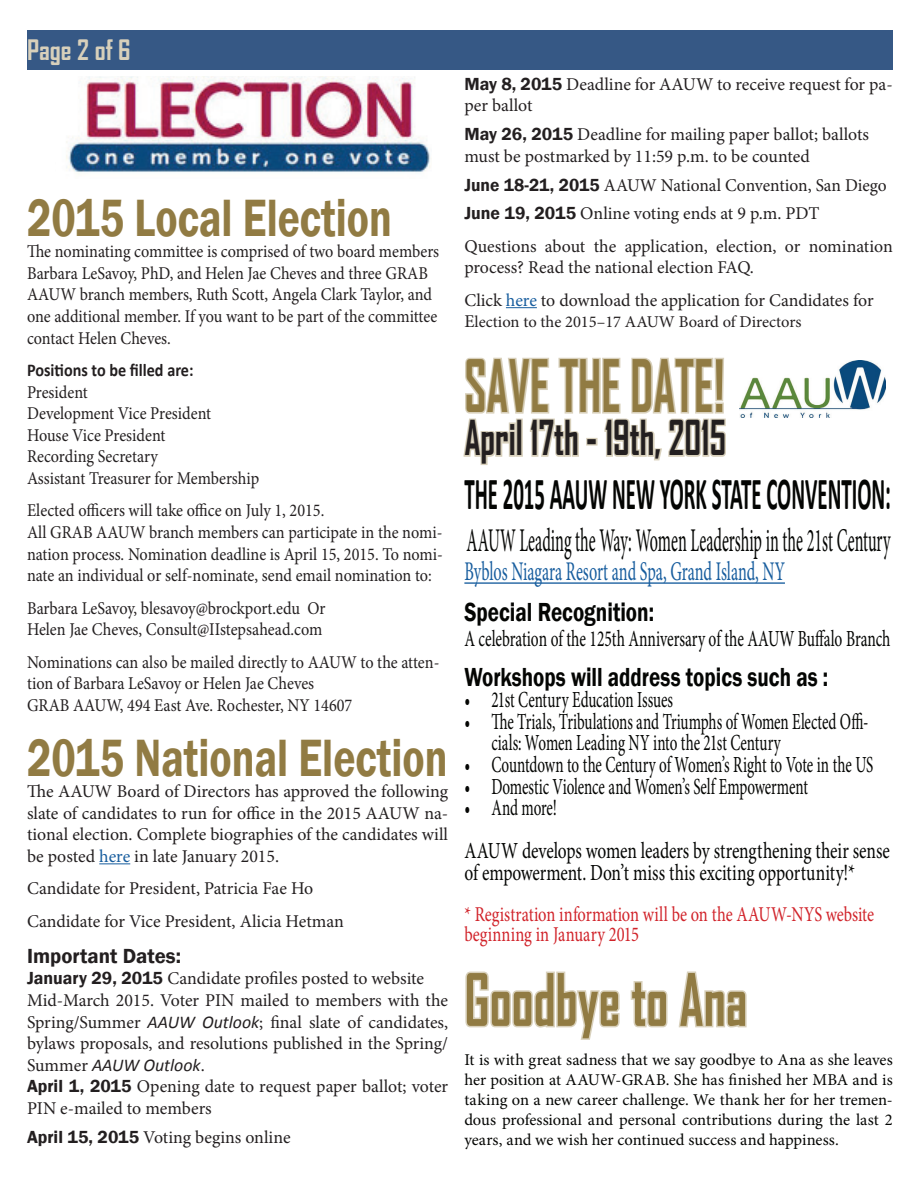
<style>
.page{position:relative;width:918px;height:1188px;background:#fff}
.page>*{position:absolute;margin:0;border:0;box-sizing:border-box;transform-origin:0 0}
.t1{font:700 69.15px "Agency FB";color:#917b43;scale:.7 1}
.t2{font:700 69.15px "Agency FB";color:#917b43;scale:.78 1}
.t3{font:600 54px "Franklin Gothic";color:#917b43;scale:.77 1}
.t4{font:700 46.05px "Calibri";color:#040503;scale:.45 1}
.t5{font:700 46.05px "Agency FB";color:#231f20;scale:.78 1}
.t6{font:33.15px "Minion Pro";color:#040503;scale:.49 1}
.t7{font:27px "Minion Pro";letter-spacing:-.005em;color:#175d9e;scale:.6 1}
.t8{font:700 27px "Agency FB";color:#d8d0bb}
.t9{font:600 26.85px "Franklin Gothic";color:#040503;scale:.78 1}
.t10{font:23.1px/21.6px "Minion Pro";letter-spacing:-.005em;color:#040503;scale:.66 1}
.t11{font:23.1px "Minion Pro";letter-spacing:-.005em;color:#040503;scale:.67 1}
.t12{font:23.1px "Minion Pro";letter-spacing:-.005em;color:#040503;scale:.76 1}
.t13{font:21.15px/19.8px "Minion Pro";color:#d1232a;scale:.78 1}
.t14{font:600 21px "Franklin Gothic";color:#231f20}
.t15{font:18px/21.6px "Minion Pro";color:#231f20}
.t16{font:18px/21.6px "Minion Pro";color:#231f20;scale:.9 1}
.t17{font:700 18px "Calibri";color:#231f20;scale:.9 1}
.t18{font:italic 18px "Calibri";color:#231f20}
.t19{font:16.5px/19.8px "Minion Pro";color:#040503;text-align:justify}
.t20{font:16.5px "Minion Pro";color:#231f20}
.s1{color:#175d9e}
.s2{font-family:"Franklin Gothic";font-weight:600}
.s3{font-family:"Calibri";font-style:italic}
.s4{font-family:"Minion Pro";font-style:normal}
.s5{font-size:18px}
</style>
<div class="page">
<div style="left:27px;top:30px;width:866px;height:40px;background:#365885"></div>
<hr style="left:99px;top:863px;width:31px;height:1px;background:#175d9e">
<hr style="left:506px;top:307px;width:31px;height:1px;background:#175d9e">
<hr style="left:464px;top:582px;width:321px;height:2px;background:#175d9e">
<svg style="left:463px;top:357px;width:263px;height:108px"></svg>
<svg style="left:465px;top:971px;width:155px;height:69px"></svg>
<svg style="left:630px;top:981px;width:38px;height:47px"></svg>
<svg style="left:678px;top:971px;width:69px;height:57px"></svg>
<img style="left:740px;top:361px;width:146px;height:56px">
<img style="left:66px;top:77px;width:364px;height:96px">
<h3 class="t8" style="left:27px;top:33px;width:105px">Page 2 of 6</h3>
<h2 class="t3" style="left:27px;top:184px;width:475px">2015 Local Election</h2>
<p class="t16" style="left:27px;top:241px;width:460px">The nominating committee is comprised of two board members Barbara LeSavoy, PhD, and Helen Jae Cheves and three GRAB AAUW branch members, Ruth Scott, Angela Clark Taylor, and one additional member. If you want to be part of the committee contact Helen Cheves.</p>
<p class="t17" style="left:27px;top:359px;width:187px">Positions to be filled are:</p>
<p class="t16" style="left:27px;top:381px;width:259px">President<br>Development Vice President<br>House Vice President<br>Recording Secretary<br>Assistant Treasurer for Membership</p>
<p class="t16" style="left:27px;top:500px;width:464px">Elected officers will take office on July 1, 2015.<br>All GRAB AAUW branch members can participate in the nomi&shy;nation process. Nomination deadline is April 15, 2015. To nomi&shy;nate an individual or self-nominate, send email nomination to:</p>
<p class="t16" style="left:27px;top:597px;width:333px">Barbara LeSavoy, blesavoy@brockport.edu Or<br>Helen Jae Cheves, Consult@IIstepsahead.com</p>
<p class="t16" style="left:27px;top:651px;width:460px">Nominations can also be mailed directly to AAUW to the atten&shy;tion of Barbara LeSavoy or Helen Jae Cheves<br>GRAB AAUW, 494 East Ave. Rochester, NY 14607</p>
<h2 class="t3" style="left:27px;top:724px;width:548px">2015 National Election</h2>
<p class="t15" style="left:27px;top:781px;width:423px;text-align:justify">The AAUW Board of Directors has approved the following slate of candidates to run for office in the 2015 AAUW na&shy;tional election. Complete biographies of the candidates will be posted <span class="s1">here</span> in late January 2015.</p>
<p class="t15" style="left:27px;top:873px;width:318px;line-height:32.4px">Candidate for President, Patricia Fae Ho<br>Candidate for Vice President, Alicia Hetman</p>
<p class="t14" style="left:27px;top:943px;width:156px">Important Dates:</p>
<p class="t15" style="left:27px;top:968px;width:423px"><span class="s2">January 29, 2015</span> Candidate profiles posted to website Mid-March 2015. Voter PIN mailed to members with the Spring/Summer <span class="s3">AAUW Outlook</span>; final slate of candidates, bylaws proposals, and resolutions published in the Spring/</p>
<p class="t18" style="left:27px;top:1053px;width:179px"><span class="s4">Summer</span> AAUW Outlook<span class="s4">.</span></p>
<p class="t15" style="left:27px;top:1076px;width:423px"><span class="s2">April 1, 2015</span> Opening date to request paper ballot; voter<br>PIN e-mailed to members</p>
<p class="t15" style="left:27px;top:1126px;width:265px"><span class="s2">April 15, 2015</span> Voting begins online</p>
<p class="t15" style="left:464px;top:73px;width:430px"><span class="s2">May 8, 2015</span> Deadline for AAUW to receive request for pa&shy;per ballot</p>
<p class="t15" style="left:464px;top:124px;width:406px"><span class="s2">May 26, 2015</span> Deadline for mailing paper ballot; ballots must be postmarked by 11:59 p.m. to be counted</p>
<p class="t15" style="left:464px;top:171px;width:424px;line-height:28.8px"><span class="s2">June 18-21, 2015</span> AAUW National Convention, San Diego<br><span class="s2">June 19, 2015</span> Online voting ends at 9 p.m. PDT</p>
<p class="t15" style="left:464px;top:235px;width:430px">Questions about the application, election, or nomination process? Read the national election FAQ.</p>
<p class="t15" style="left:464px;top:289px;width:411px">Click <span class="s1">here</span> to download the application for Candidates for</p>
<p class="t20" style="left:464px;top:311px;width:339px"><span class="s5">E</span>lection to the 2015–17 AAUW Board of Directors</p>
<h1 class="t1" style="left:464px;top:343px;width:374px">SAVE THE DATE!</h1>
<h3 class="t5" style="left:464px;top:409px;width:337px">April 17th - 19th, 2015</h3>
<h3 class="t4" style="left:464px;top:465px;width:950px">THE 2015 AAUW NEW YORK STATE CONVENTION:</h3>
<h3 class="t6" style="left:467px;top:518px;width:867px">AAUW Leading the Way: Women Leadership in the 21st Century</h3>
<h3 class="t7" style="left:464px;top:554px;width:536px">Byblos Niagara Resort and Spa, Grand Island, NY</h3>
<h3 class="t9" style="left:464px;top:595px;width:245px">Special Recognition:</h3>
<p class="t11" style="left:464px;top:623px;width:638px">A celebration of the 125th Anniversary of the AAUW Buffalo Branch</p>
<h3 class="t9" style="left:464px;top:660px;width:468px">Workshops will address topics such as :</h3>
<p class="t10" style="left:464px;top:689px;width:318px">• 21st Century Education Issues</p>
<p class="t10" style="left:491px;top:711px;width:573px;text-indent:-27px">• The Trials, Tribulations and Triumphs of Women Elected Offi&shy;cials: Women Leading NY into the 21st Century</p>
<p class="t10" style="left:464px;top:754px;width:621px">• Countdown to the Century of Women’s Right to Vote in the US</p>
<p class="t10" style="left:464px;top:776px;width:522px">• Domestic Violence and Women’s Self Empowerment</p>
<p class="t10" style="left:464px;top:786px;width:646px;line-height:43.2px">• And more!<br>AAUW develops women leaders by strengthening their sense</p>
<p class="t12" style="left:464px;top:857px;width:516px">of empowerment. Don’t miss this exciting opportunity!*</p>
<p class="t13" style="left:464px;top:905px;width:527px">* Registration information will be on the AAUW-NYS website beginning in January 2015</p>
<h1 class="t2" style="left:464px;top:957px;width:364px">Goodbye to Ana</h1>
<p class="t19" style="left:464px;top:1050px;width:430px">It is with great sadness that we say goodbye to Ana as she leaves her position at AAUW-GRAB. She has finished her MBA and is taking on a new career challenge. We thank her for her tremen&shy;dous professional and personal contributions during the last 2 years, and we wish her continued success and happiness.</p>
</div>
